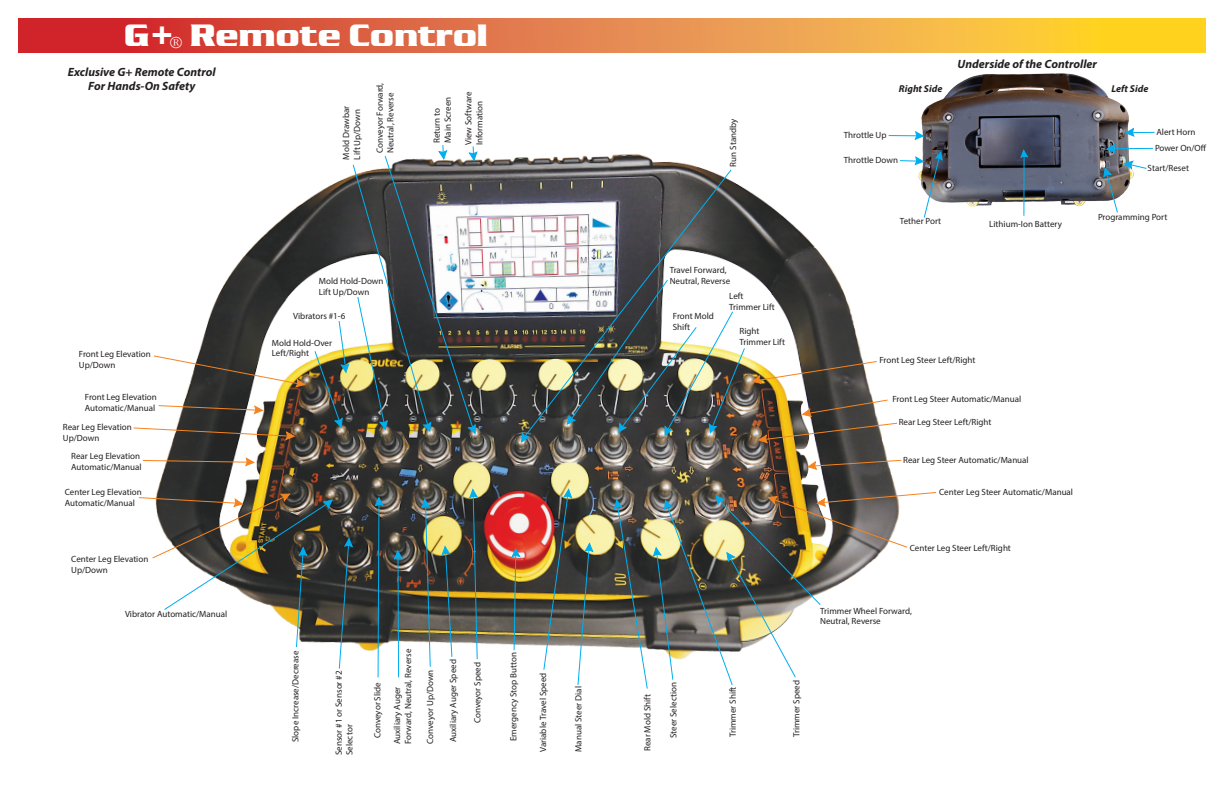
<style>
.page{position:relative;width:1224px;height:792px;background:#fff}
.page>*{position:absolute;margin:0;border:0;box-sizing:border-box;transform-origin:0 0}
.t1{font:700 32px "Serpentine D";color:#fff}
.t2{font:italic 700 12px/14.4px "Myriad Pro";color:#231f20;text-align:center}
.t3{font:italic 700 10px "Myriad Pro";color:#231f20}
.t4{font:9px/10.8px "Myriad Pro";color:#231f20}
.s1{font-family:"Palatino Linotype";font-weight:400;font-size:16px}
</style>
<div class="page">
<svg style="left:18px;top:18px;width:1188px;height:35px;background:#e6843f"></svg>
<img style="left:156px;top:154px;width:741px;height:497px">
<svg style="left:807px;top:459px;width:95px;height:12px"></svg>
<svg style="left:420px;top:498px;width:11px;height:169px;background:#6e786d"></svg>
<svg style="left:393px;top:550px;width:11px;height:128px"></svg>
<svg style="left:468px;top:488px;width:11px;height:172px;background:#57635d"></svg>
<svg style="left:441px;top:545px;width:12px;height:112px"></svg>
<img style="left:543px;top:488px;width:51px;height:197px">
<img style="left:613px;top:491px;width:323px;height:198px">
<img style="left:921px;top:73px;width:208px;height:134px">
<svg style="left:899px;top:151px;width:45px;height:67px"></svg>
<svg style="left:889px;top:130px;width:36px;height:11px"></svg>
<hr style="left:1023px;top:156px;width:2px;height:60px;background:#00aeef">
<svg style="left:1019px;top:149px;width:10px;height:10px"></svg>
<svg style="left:566px;top:279px;width:332px;height:165px"></svg>
<svg style="left:153px;top:355px;width:153px;height:33px"></svg>
<svg style="left:133px;top:427px;width:162px;height:14px"></svg>
<svg style="left:142px;top:456px;width:113px;height:11px"></svg>
<svg style="left:158px;top:404px;width:106px;height:11px"></svg>
<svg style="left:139px;top:493px;width:215px;height:176px"></svg>
<svg style="left:374px;top:496px;width:11px;height:182px;background:#536366"></svg>
<img style="left:524px;top:168px;width:209px;height:270px">
<svg style="left:520px;top:431px;width:11px;height:12px"></svg>
<svg style="left:1106px;top:127px;width:48px;height:27px"></svg>
<svg style="left:1103px;top:160px;width:44px;height:53px"></svg>
<img style="left:314px;top:145px;width:164px;height:290px">
<svg style="left:510px;top:547px;width:12px;height:104px"></svg>
<h1 class="t1" style="left:124px;top:17px;width:365px">G+<span class="s1">®</span> Remote Control</h1>
<h2 class="t2" style="left:68px;top:64px;width:149px">Exclusive G+ Remote Control<br>For Hands-On Safety</h2>
<p class="t4" style="left:341px;top:160px;width:55px;rotate:-90deg">Mold Drawbar<br>Lift Up/Down</p>
<p class="t4" style="left:374px;top:153px;width:72px;rotate:-90deg">Conveyor Forward,<br>Neutral, Reverse</p>
<p class="t4" style="left:431px;top:143px;width:48px;rotate:-90deg">Return to<br>Main Screen</p>
<p class="t4" style="left:463px;top:145px;width:55px;rotate:-90deg">View Software<br>Information</p>
<p class="t4" style="left:79px;top:349px;width:74px">Front Leg Elevation<br>Up/Down</p>
<p class="t4" style="left:85px;top:392px;width:74px">Front Leg Elevation<br>Automatic/Manual</p>
<p class="t4" style="left:63px;top:421px;width:70px">Rear Leg Elevation<br>Up/Down</p>
<p class="t4" style="left:71px;top:450px;width:72px">Rear Leg Elevation<br>Automatic/Manual</p>
<p class="t4" style="left:65px;top:487px;width:79px">Center Leg Elevation<br>Automatic/Manual</p>
<p class="t4" style="left:71px;top:553px;width:79px">Center Leg Elevation<br>Up/Down</p>
<p class="t4" style="left:125px;top:609px;width:104px">Vibrator Automatic/Manual</p>
<p class="t4" style="left:319px;top:276px;width:66px">Mold Hold-Down<br>Lift Up/Down</p>
<p class="t4" style="left:293px;top:311px;width:54px">Vibrators #1-6</p>
<p class="t4" style="left:272px;top:337px;width:62px">Mold Hold-Over<br>Left/Right</p>
<p class="t4" style="left:290px;top:742px;width:93px;rotate:-90deg">Slope Increase/Decrease</p>
<p class="t4" style="left:333px;top:755px;width:86px;rotate:-90deg">Sensor #1 or Sensor #2<br>Selector</p>
<p class="t4" style="left:372px;top:738px;width:57px;rotate:-90deg">Conveyor Slide</p>
<p class="t4" style="left:392px;top:744px;width:97px;rotate:-90deg">Auxiliary Auger<br>Forward, Neutral, Reverse</p>
<p class="t4" style="left:448px;top:742px;width:84px;rotate:-90deg">Auxiliary Auger Speed</p>
<p class="t4" style="left:472px;top:723px;width:63px;rotate:-90deg">Conveyor Speed</p>
<p class="t4" style="left:424px;top:744px;width:76px;rotate:-90deg">Conveyor Up/Down</p>
<p class="t4" style="left:728px;top:167px;width:49px;rotate:-90deg">Run Standby</p>
<p class="t4" style="left:670px;top:264px;width:62px">Travel Forward,<br>Neutral, Reverse</p>
<p class="t4" style="left:673px;top:311px;width:43px">Front Mold<br>Shift</p>
<p class="t4" style="left:729px;top:290px;width:47px">Left<br>Trimmer Lift</p>
<p class="t4" style="left:739px;top:326px;width:47px">Right<br>Trimmer Lift</p>
<h2 class="t2" style="left:958px;top:56px;width:141px">Underside of the Controller</h2>
<p class="t3" style="left:899px;top:82px;width:45px">Right Side</p>
<p class="t3" style="left:1112px;top:82px;width:38px">Left Side</p>
<p class="t4" style="left:844px;top:129px;width:44px">Throttle Up</p>
<p class="t4" style="left:844px;top:154px;width:56px">Throttle Down</p>
<p class="t4" style="left:900px;top:216px;width:43px">Tether Port</p>
<p class="t4" style="left:989px;top:219px;width:74px">Lithium-Ion Battery</p>
<p class="t4" style="left:1156px;top:127px;width:40px">Alert Horn</p>
<p class="t4" style="left:1155px;top:143px;width:53px">Power On/Off</p>
<p class="t4" style="left:1148px;top:162px;width:43px">Start/Reset</p>
<p class="t4" style="left:1098px;top:211px;width:71px">Programming Port</p>
<p class="t4" style="left:880px;top:355px;width:97px">Front Leg Steer Left/Right</p>
<p class="t4" style="left:892px;top:394px;width:130px">Front Leg Steer Automatic/Manual</p>
<p class="t4" style="left:899px;top:417px;width:94px">Rear Leg Steer Left/Right</p>
<p class="t4" style="left:903px;top:454px;width:127px">Rear Leg Steer Automatic/Manual</p>
<p class="t4" style="left:939px;top:487px;width:135px">Center Leg Steer Automatic/Manual</p>
<p class="t4" style="left:910px;top:542px;width:103px">Center Leg Steer Left/Right</p>
<p class="t4" style="left:508px;top:741px;width:91px;rotate:-90deg">Emergency Stop Button</p>
<p class="t4" style="left:820px;top:605px;width:93px">Trimmer Wheel Forward,<br>Neutral, Reverse</p>
<p class="t4" style="left:537px;top:752px;width:81px;rotate:-90deg">Variable Travel Speed</p>
<p class="t4" style="left:791px;top:737px;width:59px;rotate:-90deg">Trimmer Speed</p>
<p class="t4" style="left:668px;top:738px;width:58px;rotate:-90deg">Steer Selection</p>
<p class="t4" style="left:727px;top:737px;width:52px;rotate:-90deg">Trimmer Shift</p>
<p class="t4" style="left:573px;top:752px;width:67px;rotate:-90deg">Manual Steer Dial</p>
<p class="t4" style="left:642px;top:751px;width:59px;rotate:-90deg">Rear Mold Shift</p>
</div>
